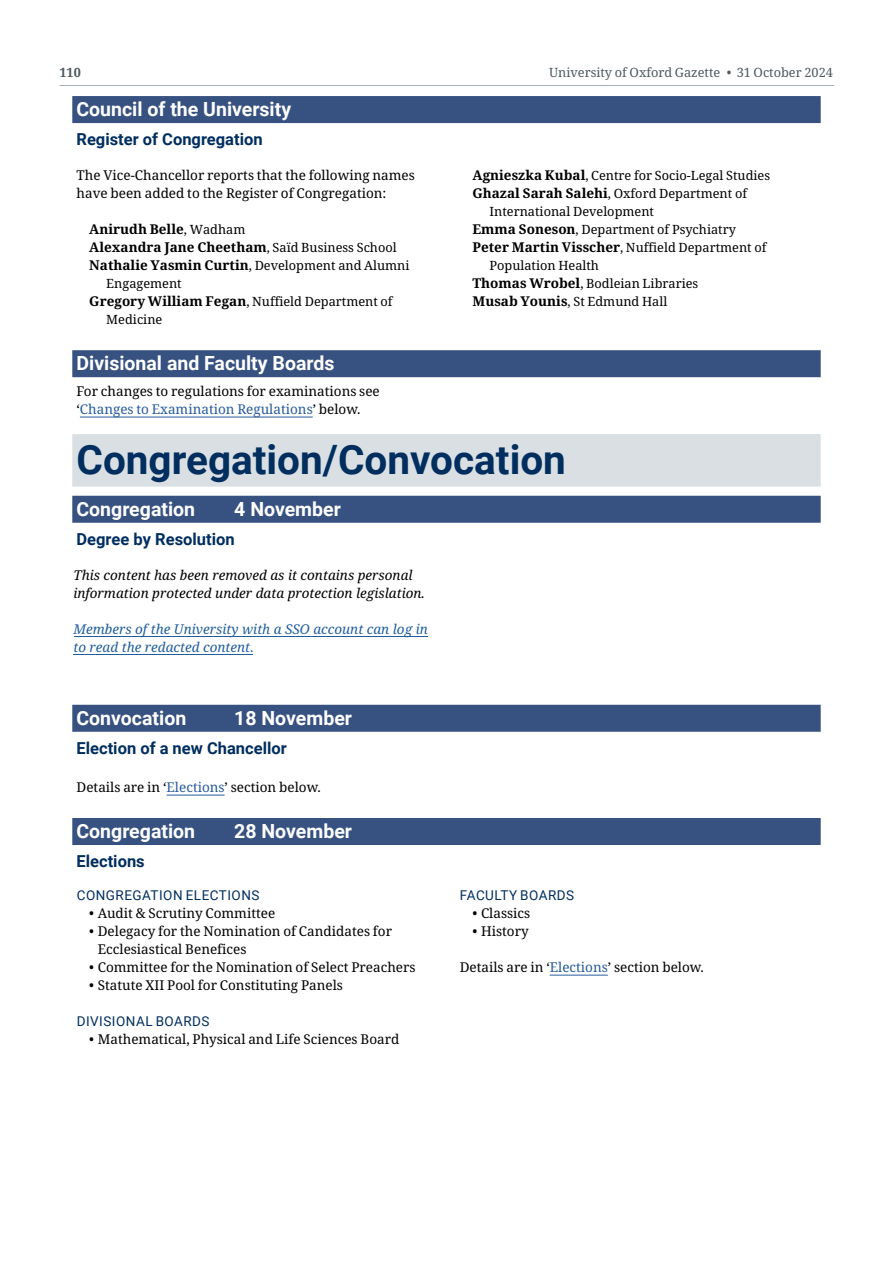
<style>
.page{position:relative;width:893px;height:1263px;background:#fff}
.page>*{position:absolute;margin:0;border:0;box-sizing:border-box;transform-origin:0 0}
.H1_Big_Head{font:700 40.5px "Roboto";color:#002e5f}
.H2_Subject_head{font:700 19.5px "Roboto";color:#fff}
.H2_Subject_head_non-ToC{font:700 19.5px "Roboto";color:#fff}
.H3_Bold_Head{font:700 16.5px "Roboto";color:#002e5f}
.H5_head_italic_Text_of_Res_Explanatory_N{font:700 16.5px "Roboto";color:#002e5f}
.Content_Text_bullets{font:13.5px/18px "Noto Serif";color:#000}
.G_Body_text{font:13.5px/18px "Noto Serif";color:#000}
.t1{font:italic 13.5px/18px "Noto Serif";color:#000}
.G_Blurb{font:13.5px/18px "Noto Serif";color:#000}
.t2{font:italic 13.5px/18px "Noto Serif";color:#215e9e}
.Congregation_names{font:700 13.5px "Noto Serif";color:#000}
.H4_Caps_head{font:13.5px "Roboto";letter-spacing:.035em;color:#002e5f}
.Congregation_names-2{font:12.75px/18px "Noto Serif";color:#000}
.t3{font:12.75px "Noto Serif";color:#4d595f}
.t4{font:700 12.75px "Noto Serif";color:#4d595f}
.s1{font-weight:400;font-size:12.75px}
.s2{font-weight:700;font-size:13.5px}
.s3{color:#275b9b}
.s4{font-style:normal}
</style>
<div class="page">
<hr style="left:60px;top:85px;width:774px;height:1px;background:#a5afb5">
<div style="left:72px;top:96px;width:749px;height:27px;background:#375281"></div>
<div style="left:72px;top:350px;width:749px;height:27px;background:#375281"></div>
<hr style="left:80px;top:417px;width:233px;height:1px;background:#275b9b">
<div style="left:72px;top:434px;width:749px;height:53px;background:#dadfe3"></div>
<div style="left:72px;top:496px;width:749px;height:27px;background:#375281"></div>
<div style="left:72px;top:705px;width:749px;height:27px;background:#375281"></div>
<hr style="left:167px;top:795px;width:58px;height:1px;background:#275b9b">
<div style="left:72px;top:818px;width:749px;height:27px;background:#375281"></div>
<hr style="left:550px;top:975px;width:58px;height:1px;background:#275b9b">
<hr style="left:74px;top:654px;width:179px;height:1px;background:#215e9e">
<hr style="left:74px;top:636px;width:353px;height:1px;background:#215e9e">
<p class="t4" style="left:60px;top:64px;width:23px">110</p>
<p class="t3" style="left:549px;top:64px;width:285px">University of Oxford Gazette • 31 October 2024</p>
<h2 class="H2_Subject_head" style="left:77px;top:96px;width:216px">Council of the University</h2>
<h3 class="H3_Bold_Head" style="left:77px;top:128px;width:188px">Register of Congregation</h3>
<p class="G_Blurb" style="left:77px;top:167px;width:340px">The Vice-Chancellor reports that the following names have been added to the Register of Congregation:</p>
<p class="Congregation_names" style="left:89px;top:220px;width:158px">Anirudh Belle<span class="s1">, Wadham</span></p>
<p class="Congregation_names" style="left:89px;top:238px;width:309px">Alexandra Jane Cheetham<span class="s1">, Saïd Business School</span></p>
<p class="Congregation_names-2" style="left:106px;top:257px;width:305px;text-indent:-17px"><span class="s2">Nathalie Yasmin Curtin</span>, Development and Alumni<br>Engagement</p>
<p class="Congregation_names-2" style="left:106px;top:293px;width:288px;text-indent:-17px"><span class="s2">Gregory William Fegan</span>, Nuffield Department of<br>Medicine</p>
<p class="Congregation_names-2" style="left:472px;top:167px;width:299px"><span class="s2">Agnieszka Kubal</span>, Centre for Socio-Legal Studies</p>
<p class="Congregation_names-2" style="left:489px;top:185px;width:259px;text-indent:-17px"><span class="s2">Ghazal Sarah Salehi</span>, Oxford Department of<br>International Development</p>
<p class="Congregation_names-2" style="left:472px;top:221px;width:265px"><span class="s2">Emma Soneson</span>, Department of Psychiatry</p>
<p class="Congregation_names-2" style="left:489px;top:239px;width:278px;text-indent:-17px"><span class="s2">Peter Martin Visscher</span>, Nuffield Department of<br>Population Health</p>
<p class="Congregation_names-2" style="left:472px;top:275px;width:227px"><span class="s2">Thomas Wrobel</span>, Bodleian Libraries</p>
<p class="Congregation_names-2" style="left:472px;top:293px;width:196px"><span class="s2">Musab Younis</span>, St Edmund Hall</p>
<h2 class="H2_Subject_head_non-ToC" style="left:77px;top:350px;width:259px">Divisional and Faculty Boards</h2>
<p class="G_Body_text" style="left:77px;top:383px;width:305px">For changes to regulations for examinations see ‘<span class="s3">Changes to Examination Regulations</span>’ below.</p>
<h1 class="H1_Big_Head" style="left:77px;top:431px;width:491px">Congregation/Convocation</h1>
<h2 class="H2_Subject_head" style="left:77px;top:495px;width:120px">Congregation</h2>
<h2 class="H2_Subject_head" style="left:234px;top:495px;width:108px">4 November</h2>
<h4 class="H5_head_italic_Text_of_Res_Explanatory_N" style="left:77px;top:527px;width:160px">Degree by Resolution</h4>
<p class="t1" style="left:73px;top:566px;width:353px">This content has been removed as it contains personal information protected under data protection legislation.</p>
<p class="t2" style="left:73px;top:620px;width:356px">Members of the University with a SSO account can log in to read the redacted content<span class="s4">.</span></p>
<h1 class="H2_Subject_head_non-ToC" style="left:77px;top:704px;width:111px">Convocation</h1>
<h1 class="H2_Subject_head_non-ToC" style="left:234px;top:704px;width:119px">18 November</h1>
<h3 class="H3_Bold_Head" style="left:77px;top:736px;width:212px">Election of a new Chancellor</h3>
<p class="G_Body_text" style="left:77px;top:779px;width:246px">Details are in ‘<span class="s3">Elections</span>’ section below.</p>
<h2 class="H2_Subject_head" style="left:77px;top:818px;width:120px">Congregation</h2>
<h2 class="H2_Subject_head" style="left:234px;top:818px;width:119px">28 November</h2>
<h3 class="H3_Bold_Head" style="left:77px;top:850px;width:70px">Elections</h3>
<h4 class="H4_Caps_head" style="left:77px;top:886px;width:184px">CONGREGATION ELECTIONS</h4>
<p class="Content_Text_bullets" style="left:89px;top:905px;width:188px">• Audit &amp; Scrutiny Committee</p>
<p class="Content_Text_bullets" style="left:98px;top:923px;width:296px;text-indent:-9px">• Delegacy for the Nomination of Candidates for<br>Ecclesiastical Benefices</p>
<p class="Content_Text_bullets" style="left:89px;top:959px;width:328px">• Committee for the Nomination of Select Preachers</p>
<p class="Content_Text_bullets" style="left:89px;top:977px;width:255px">• Statute XII Pool for Constituting Panels</p>
<h4 class="H4_Caps_head" style="left:77px;top:1012px;width:134px">DIVISIONAL BOARDS</h4>
<p class="Content_Text_bullets" style="left:89px;top:1031px;width:312px">• Mathematical, Physical and Life Sciences Board</p>
<h4 class="H4_Caps_head" style="left:460px;top:886px;width:116px">FACULTY BOARDS</h4>
<p class="Content_Text_bullets" style="left:472px;top:905px;width:59px">• Classics</p>
<p class="Content_Text_bullets" style="left:472px;top:923px;width:58px">• History</p>
<p class="G_Body_text" style="left:460px;top:959px;width:246px">Details are in ‘<span class="s3">Elections</span>’ section below.</p>
</div>
